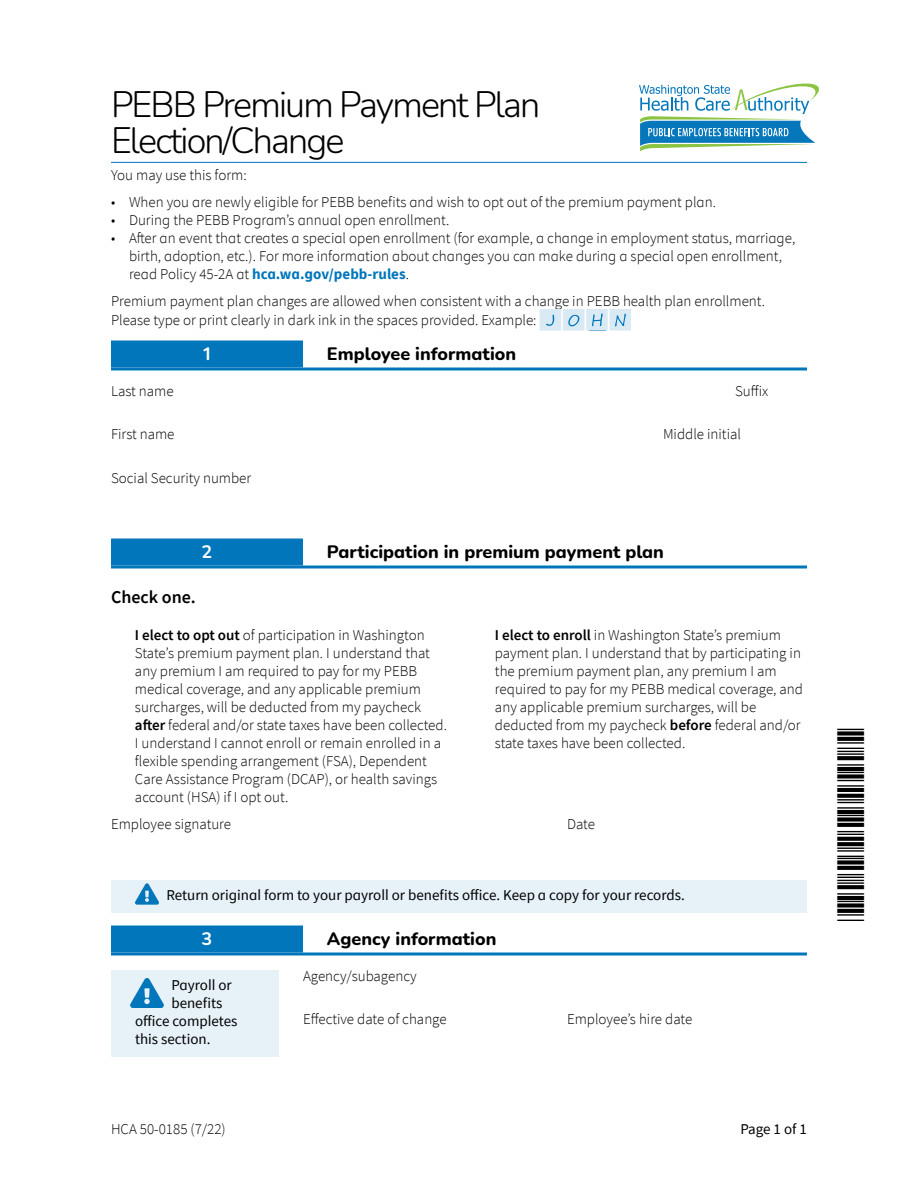
<style>
.page{position:relative;width:918px;height:1188px;background:#fff}
.page>*{position:absolute;margin:0;border:0;box-sizing:border-box;transform-origin:0 0}
.t1{font:300 36px/36px "Nunito";letter-spacing:-.05em;color:#000}
.t2{font:800 18px "Nunito";color:#000}
.t3{font:600 18px "Source Sans Pro";color:#000}
.t4{font:700 18px "Nunito";color:#fff}
.t5{font:300 15px/18px "Source Sans Pro";color:#000}
.t6{font:15px "Source Sans Pro";color:#000}
.s1{font-weight:700;color:#0276bb}
.s2{font-weight:600}
</style>
<div class="page">
<hr style="left:111px;top:162px;width:696px;height:1px;background:#0276bb">
<hr style="left:111px;top:368px;width:696px;height:2px;background:#0276bb">
<div style="left:111px;top:340px;width:192px;height:28px;background:#0276bb"></div>
<hr style="left:111px;top:566px;width:696px;height:2px;background:#0276bb">
<div style="left:111px;top:538px;width:192px;height:28px;background:#0276bb"></div>
<svg style="left:540px;top:309px;width:91px;height:22px;background:#cbe2f1"></svg>
<div style="left:111px;top:880px;width:696px;height:33px;background:#e6f1f8"></div>
<svg style="left:111px;top:952px;width:696px;height:4px;background:#3c95ca"></svg>
<div style="left:111px;top:926px;width:192px;height:26px;background:#0276bb"></div>
<svg style="left:639px;top:84px;width:180px;height:67px"></svg>
<div style="left:111px;top:970px;width:168px;height:87px;background:#e6f1f8"></div>
<svg style="left:135px;top:883px;width:24px;height:22px"></svg>
<svg style="left:130px;top:978px;width:34px;height:30px"></svg>
<h1 class="t1" style="left:111px;top:85px;width:431px">PEBB Premium Payment Plan<br>Election/Change</h1>
<p class="t5" style="left:111px;top:166px;width:137px">You may use this form:</p>
<p class="t5" style="left:111px;top:193px;width:606px">• When you are newly eligible for PEBB benefits and wish to opt out of the premium payment plan.</p>
<p class="t5" style="left:111px;top:211px;width:340px">• During the PEBB Program’s annual open enrollment.</p>
<p class="t5" style="left:129px;top:229px;width:668px;text-indent:-18px">• After an event that creates a special open enrollment (for example, a change in employment status, marriage, birth, adoption, etc.). For more information about changes you can make during a special open enrollment, read Policy 45-2A at <span class="s1">hca.wa.gov/pebb-rules</span>.</p>
<p class="t5" style="left:111px;top:292px;width:656px;line-height:18.6px">Premium payment plan changes are allowed when consistent with a change in PEBB health plan enrollment.<br>Please type or print clearly in dark ink in the spaces provided. Example:</p>
<h2 class="t4" style="left:202px;top:341px;width:12px">1</h2>
<h2 class="t2" style="left:327px;top:341px;width:191px">Employee information</h2>
<p class="t5" style="left:111px;top:382px;width:64px">Last name</p>
<p class="t5" style="left:735px;top:382px;width:35px">Suffix</p>
<p class="t5" style="left:111px;top:426px;width:65px">First name</p>
<p class="t5" style="left:663px;top:426px;width:80px">Middle initial</p>
<p class="t5" style="left:111px;top:469px;width:142px">Social Security number</p>
<h2 class="t4" style="left:202px;top:539px;width:12px">2</h2>
<h2 class="t2" style="left:327px;top:539px;width:338px">Participation in premium payment plan</h2>
<h3 class="t3" style="left:111px;top:585px;width:86px">Check one.</h3>
<p class="t5" style="left:135px;top:627px;width:314px"><span class="s2">I elect to opt out</span> of participation in Washington State’s premium payment plan. I understand that any premium I am required to pay for my PEBB medical coverage, and any applicable premium surcharges, will be deducted from my paycheck <span class="s2">after</span> federal and/or state taxes have been collected.<br>I understand I cannot enroll or remain enrolled in a flexible spending arrangement (FSA), Dependent Care Assistance Program (DCAP), or health savings account (HSA) if I opt out.</p>
<p class="t5" style="left:495px;top:627px;width:310px"><span class="s2">I elect to enroll</span> in Washington State’s premium payment plan. I understand that by participating in the premium payment plan, any premium I am required to pay for my PEBB medical coverage, and any applicable premium surcharges, will be deducted from my paycheck <span class="s2">before</span> federal and/or state taxes have been collected.</p>
<p class="t5" style="left:111px;top:816px;width:122px">Employee signature</p>
<p class="t5" style="left:567px;top:816px;width:30px">Date</p>
<p class="t6" style="left:166px;top:885px;width:520px">Return original form to your payroll or benefits office. Keep a copy for your records.</p>
<h2 class="t4" style="left:202px;top:926px;width:12px">3</h2>
<h2 class="t2" style="left:327px;top:926px;width:171px">Agency information</h2>
<p class="t5" style="left:303px;top:967px;width:115px">Agency/subagency</p>
<p class="t5" style="left:303px;top:1011px;width:145px">Effective date of change</p>
<p class="t5" style="left:567px;top:1011px;width:127px">Employee’s hire date</p>
<p class="t6" style="left:171px;top:975px;width:62px">Payroll or</p>
<p class="t6" style="left:171px;top:993px;width:52px">benefits</p>
<p class="t6" style="left:135px;top:1011px;width:104px">office completes</p>
<p class="t6" style="left:135px;top:1029px;width:77px">this section.</p>
<p class="t5" style="left:111px;top:1120px;width:116px">HCA 50-0185 (7/22)</p>
<p class="t6" style="left:740px;top:1119px;width:68px">Page 1 of 1</p>
</div>
